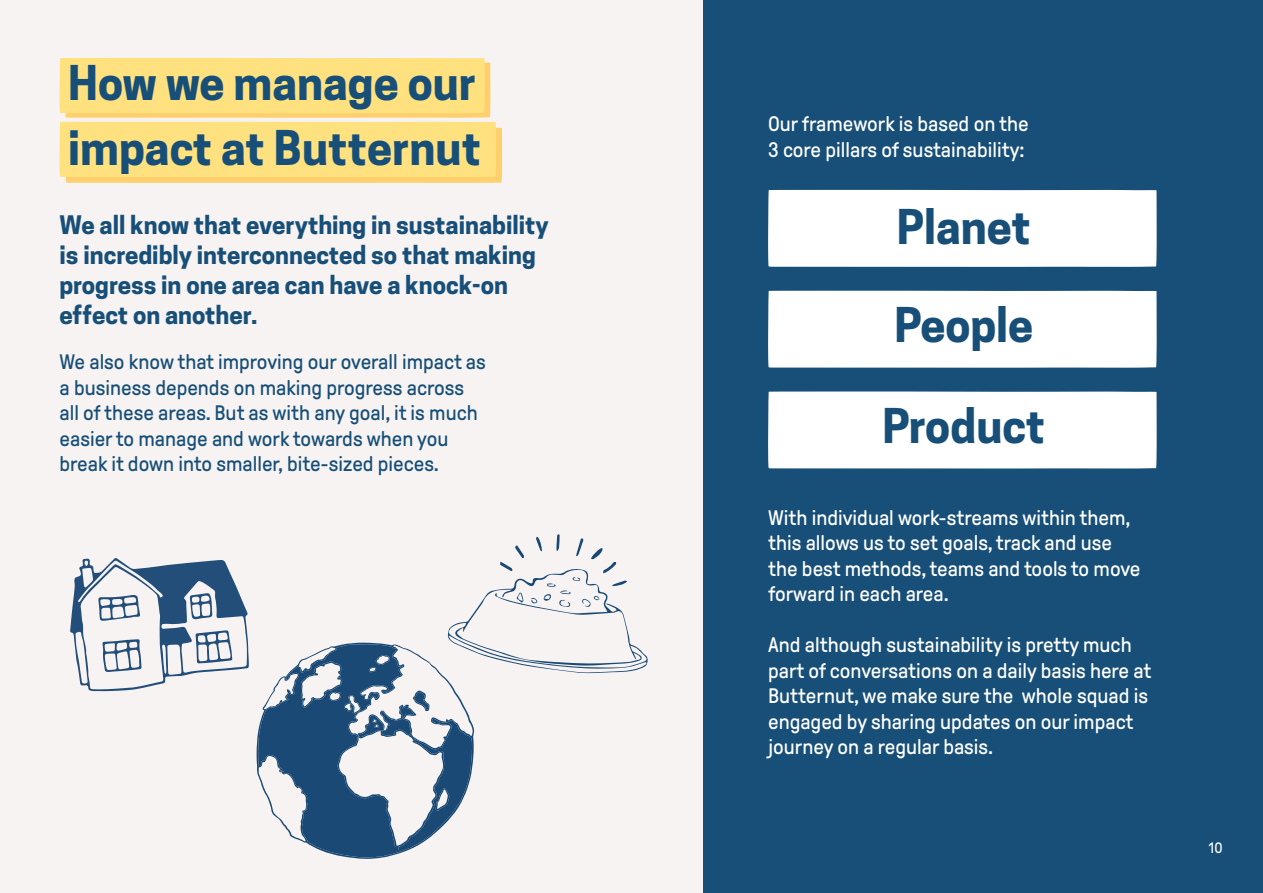
<style>
.page{position:relative;width:1263px;height:893px;background:#f7f3f2}
.page>*{position:absolute;margin:0;border:0;box-sizing:border-box;transform-origin:0 0}
.t1{font:700 45px/98.1px "Cooper Hewitt";color:#174f78}
.t2{font:700 24px/30px "Cooper Hewitt";color:#174f78}
.t3{font:21px/25.5px "GT Pressura";color:#fff}
.t4{font:21px/25.5px "GT Pressura";color:#174f78}
.t5{font:15px "GT Pressura";color:#fff}
</style>
<div class="page">
<div style="left:703px;top:0;width:560px;height:893px;background:#174f78"></div>
<div style="left:768px;top:291px;width:389px;height:77px;background:#fff"></div>
<div style="left:768px;top:190px;width:389px;height:77px;background:#fff"></div>
<div style="left:768px;top:391px;width:389px;height:77px;background:#fff"></div>
<svg style="left:59px;top:58px;width:444px;height:125px;background:#fee084"></svg>
<svg style="left:258px;top:534px;width:390px;height:323px"></svg>
<svg style="left:70px;top:558px;width:179px;height:133px"></svg>
<h1 class="t1" style="left:68px;top:51px;width:414px;line-height:64.5px">How we manage our impact at Butternut</h1>
<p class="t3" style="left:768px;top:112px;width:262px">Our framework is based on the<br>3 core pillars of sustainability:</p>
<p class="t2" style="left:60px;top:210px;width:491px">We all know that everything in sustainability is incredibly interconnected so that making progress in one area can have a knock-on effect on another.</p>
<h1 class="t1" style="left:894px;top:178px;width:140px">Planet<br>People</h1>
<p class="t4" style="left:60px;top:350px;width:428px">We also know that improving our overall impact as a business depends on making progress across all of these areas. But as with any goal, it is much easier to manage and work towards when you break it down into smaller, bite-sized pieces.</p>
<h1 class="t1" style="left:882px;top:377px;width:164px">Product</h1>
<p class="t3" style="left:768px;top:505px;width:374px">With individual work-streams within them, this allows us to set goals, track and use the best methods, teams and tools to move forward in each area.</p>
<p class="t3" style="left:768px;top:632px;width:385px">And although sustainability is pretty much part of conversations on a daily basis here at Butternut, we make sure the whole squad is engaged by sharing updates on our impact journey on a regular basis.</p>
<p class="t5" style="left:1209px;top:840px;width:15px">10</p>
</div>
